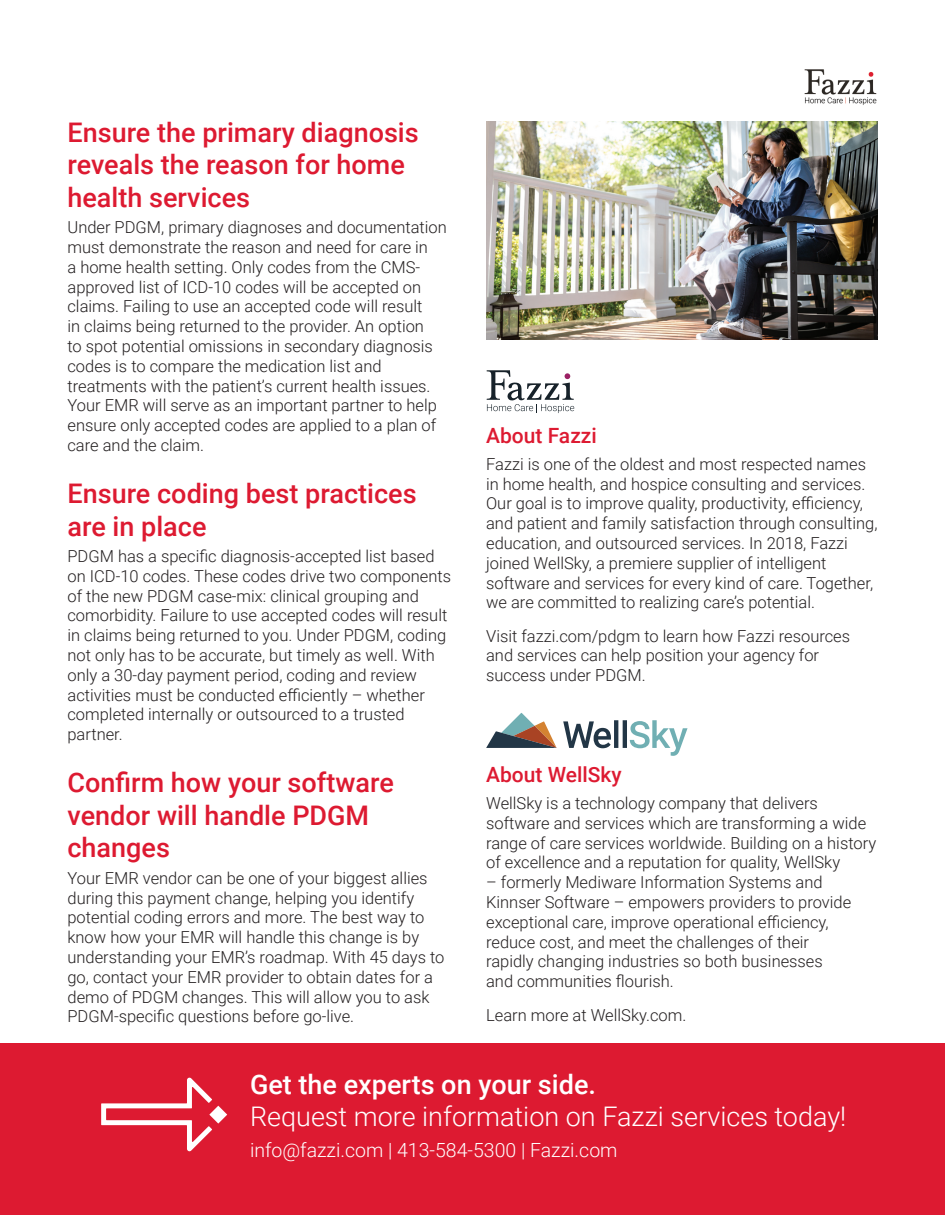
<style>
.page{position:relative;width:945px;height:1215px;background:#fff}
.page>*{position:absolute;margin:0;border:0;box-sizing:border-box;transform-origin:0 0}
.t1{font:500 27px/32.4px "Roboto";color:#dd1a31}
.t2{font:300 27px "Roboto";color:#fff}
.t3{font:500 27px "Roboto";color:#fff}
.t4{font:500 21px "Roboto";color:#dd1a31}
.t5{font:300 19.5px "Roboto";color:#fff}
.t6{font:300 16.5px/19.8px "Roboto";color:#231f20}
</style>
<div class="page">
<div style="left:0;top:1044px;width:945px;height:171px;background:#dd1a31"></div>
<svg style="left:101px;top:1078px;width:111px;height:73px"></svg>
<svg style="left:209px;top:1106px;width:18px;height:18px"></svg>
<img style="left:804px;top:69px;width:73px;height:36px">
<img style="left:486px;top:122px;width:392px;height:218px">
<svg style="left:486px;top:713px;width:71px;height:35px"></svg>
<svg style="left:563px;top:720px;width:125px;height:36px"></svg>
<svg style="left:487px;top:370px;width:87px;height:43px"></svg>
<h1 class="t1" style="left:68px;top:115px;width:353px">Ensure the primary diagnosis reveals the reason for home health services</h1>
<p class="t6" style="left:68px;top:217px;width:381px">Under PDGM, primary diagnoses and documentation must demonstrate the reason and need for care in<br>a home health setting. Only codes from the CMS&shy;approved list of ICD-10 codes will be accepted on claims. Failing to use an accepted code will result<br>in claims being returned to the provider. An option<br>to spot potential omissions in secondary diagnosis codes is to compare the medication list and treatments with the patient’s current health issues.<br>Your EMR will serve as an important partner to help ensure only accepted codes are applied to a plan of care and the claim.</p>
<h1 class="t1" style="left:68px;top:476px;width:351px">Ensure coding best practices are in place</h1>
<p class="t6" style="left:68px;top:546px;width:385px">PDGM has a specific diagnosis-accepted list based on ICD-10 codes. These codes drive two components of the new PDGM case-mix: clinical grouping and comorbidity. Failure to use accepted codes will result in claims being returned to you. Under PDGM, coding not only has to be accurate, but timely as well. With only a 30-day payment period, coding and review activities must be conducted efficiently – whether completed internally or outsourced to a trusted partner.</p>
<h1 class="t1" style="left:68px;top:766px;width:328px">Confirm how your software vendor will handle PDGM changes</h1>
<p class="t6" style="left:68px;top:867px;width:378px">Your EMR vendor can be one of your biggest allies during this payment change, helping you identify potential coding errors and more. The best way to know how your EMR will handle this change is by understanding your EMR’s roadmap. With 45 days to go, contact your EMR provider to obtain dates for a demo of PDGM changes. This will allow you to ask PDGM-specific questions before go-live.</p>
<p class="t4" style="left:486px;top:421px;width:112px">About Fazzi</p>
<p class="t6" style="left:486px;top:453px;width:393px">Fazzi is one of the oldest and most respected names in home health, and hospice consulting and services.<br>Our goal is to improve quality, productivity, efficiency, and patient and family satisfaction through consulting, education, and outsourced services. In 2018, Fazzi joined WellSky, a premiere supplier of intelligent software and services for every kind of care. Together, we are committed to realizing care’s potential.</p>
<p class="t6" style="left:486px;top:625px;width:366px">Visit fazzi.com/pdgm to learn how Fazzi resources and services can help position your agency for success under PDGM.</p>
<p class="t4" style="left:486px;top:760px;width:137px">About WellSky</p>
<p class="t6" style="left:486px;top:793px;width:392px">WellSky is a technology company that delivers software and services which are transforming a wide range of care services worldwide. Building on a history of excellence and a reputation for quality, WellSky</p>
<p class="t6" style="left:486px;top:872px;width:367px">– formerly Mediware Information Systems and Kinnser Software – empowers providers to provide exceptional care, improve operational efficiency, reduce cost, and meet the challenges of their rapidly changing industries so both businesses and communities flourish.</p>
<p class="t6" style="left:486px;top:1004px;width:202px">Learn more at WellSky.com.</p>
<h1 class="t3" style="left:250px;top:1066px;width:348px">Get the experts on your side.</h1>
<h1 class="t2" style="left:250px;top:1098px;width:598px">Request more information on Fazzi services today!</h1>
<p class="t5" style="left:250px;top:1136px;width:369px">info@fazzi.com | 413-584-5300 | Fazzi.com</p>
</div>
